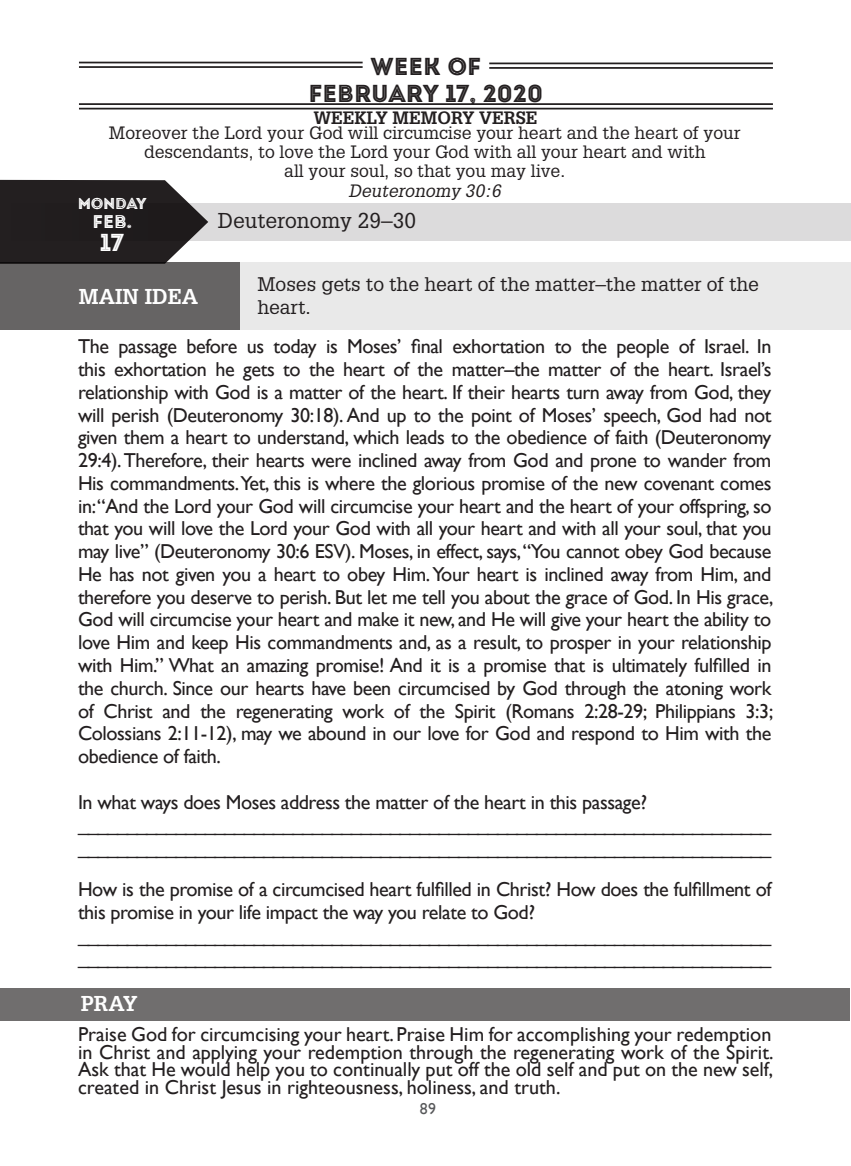
<style>
.page{position:relative;width:851px;height:1166px;background:#fff}
.page>*{position:absolute;margin:0;border:0;box-sizing:border-box;transform-origin:0 0}
.Week_of{font:24.5px/26.2px "Intro Inline";color:#231f20;text-align:center}
.Week_of-2{font:24.5px "Intro Inline";color:#fff}
.Day_and_Main_Idea{font:21px "Glypha LT Std";color:#231f20}
.t1{font:700 21px "Glypha LT Std";color:#fff}
.Text{font:20.12px/22.8px "Gill Sans";letter-spacing:-.02em;color:#231f20;text-align:justify}
.Day_and_Main_Idea-2{font:19.25px/22.8px "Glypha LT Std";color:#231f20}
.Week_of-3{font:18.38px "Intro Inline";color:#fff}
.Day_and_Main_Idea-3{font:17.5px/19.2px "Glypha LT Std";color:#231f20;text-align:center}
.t2{font:700 17.5px "Glypha LT Std";color:#231f20}
.Day_and_Main_Idea-4{font:italic 17.5px "Glypha LT Std";color:#231f20}
.Week_of-4{font:15.75px "Intro Inline";letter-spacing:-.025em;color:#fff}
.t3{font:15.75px "Gill Sans";color:#57585a}
</style>
<div class="page">
<svg style="left:0;top:180px;width:189px;height:82px;background:#312d2e"></svg>
<svg style="left:0;top:203px;width:850px;height:38px;background:#afaeaf"></svg>
<div style="left:0;top:262px;width:850px;height:68px;background:#e9e9e9"></div>
<div style="left:0;top:262px;width:240px;height:68px;background:#666464"></div>
<hr style="left:79px;top:62px;width:283px;height:1px;background:#231f20">
<hr style="left:489px;top:63px;width:283px;height:1px;background:#231f20">
<hr style="left:79px;top:103px;width:693px;height:2px;background:#231f20">
<hr style="left:79px;top:66px;width:283px;height:2px;background:#231f20">
<hr style="left:489px;top:67px;width:283px;height:2px;background:#231f20">
<hr style="left:79px;top:108px;width:693px;height:1px;background:#231f20">
<div style="left:0;top:988px;width:850px;height:33px;background:#706e6e"></div>
<p class="Week_of" style="left:308px;top:54px;width:236px">WEEK OF<br>FEBRUARY 17, 2020</p>
<p class="t2" style="left:313px;top:107px;width:225px">WEEKLY MEMORY VERSE</p>
<p class="Day_and_Main_Idea-3" style="left:109px;top:123px;width:633px">Moreover the Lord your God will circumcise your heart and the heart of your descendants, to love the Lord your God with all your heart and with</p>
<p class="Day_and_Main_Idea-3" style="left:284px;top:161px;width:282px">all your soul, so that you may live.</p>
<p class="Day_and_Main_Idea-4" style="left:348px;top:180px;width:154px">Deuteronomy 30:6</p>
<p class="Week_of-4" style="left:78px;top:194px;width:70px">MONDAY</p>
<p class="Week_of-3" style="left:92px;top:210px;width:41px">FEB.</p>
<p class="Week_of-2" style="left:100px;top:227px;width:25px">17</p>
<p class="Day_and_Main_Idea" style="left:218px;top:208px;width:200px">Deuteronomy 29–30</p>
<p class="t1" style="left:79px;top:283px;width:121px">MAIN IDEA</p>
<p class="Day_and_Main_Idea-2" style="left:257px;top:273px;width:503px">Moses gets to the heart of the matter–the matter of the heart.</p>
<p class="Text" style="left:78px;top:335px;width:697px">The passage before us today is Moses’ final exhortation to the people of Israel. In this exhortation he gets to the heart of the matter–the matter of the heart. Israel’s relationship with God is a matter of the heart. If their hearts turn away from God, they will perish (Deuteronomy 30:18). And up to the point of Moses’ speech, God had not given them a heart to understand, which leads to the obedience of faith (Deuteronomy 29:4). Therefore, their hearts were inclined away from God and prone to wander from His commandments.Yet, this is where the glorious promise of the new covenant comes in:“And the Lord your God will circumcise your heart and the heart of your offspring, so that you will love the Lord your God with all your heart and with all your soul, that you may live” (Deuteronomy 30:6 ESV). Moses, in effect, says, “You cannot obey God because He has not given you a heart to obey Him. Your heart is inclined away from Him, and therefore you deserve to perish. But let me tell you about the grace of God. In His grace, God will circumcise your heart and make it new, and He will give your heart the ability to love Him and keep His commandments and, as a result, to prosper in your relationship with Him.” What an amazing promise! And it is a promise that is ultimately fulfilled in the church. Since our hearts have been circumcised by God through the atoning work of Christ and the regenerating work of the Spirit (Romans 2:28-29; Philippians 3:3; Colossians 2:11-12), may we abound in our love for God and respond to Him with the obedience of faith.</p>
<p class="Text" style="left:78px;top:790px;width:570px">In what ways does Moses address the matter of the heart in this passage?</p>
<p class="Text" style="left:78px;top:813px;width:694px">_______________________________________________________________________</p>
<p class="Text" style="left:78px;top:836px;width:694px">_______________________________________________________________________</p>
<p class="Text" style="left:78px;top:878px;width:695px">How is the promise of a circumcised heart fulfilled in Christ? How does the fulfillment of this promise in your life impact the way you relate to God?</p>
<p class="Text" style="left:78px;top:923px;width:694px">_______________________________________________________________________</p>
<p class="Text" style="left:78px;top:946px;width:694px">_______________________________________________________________________</p>
<p class="t1" style="left:81px;top:991px;width:58px">PRAY</p>
<p class="Text" style="left:78px;top:1025px;width:697px;line-height:17.5px">Praise God for circumcising your heart. Praise Him for accomplishing your redemption in Christ and applying your redemption through the regenerating work of the Spirit.<br>Ask that He would help you to continually put off the old self and put on the new self, created in Christ Jesus in righteousness, holiness, and truth.</p>
<p class="t3" style="left:420px;top:1099px;width:18px">89</p>
</div>
